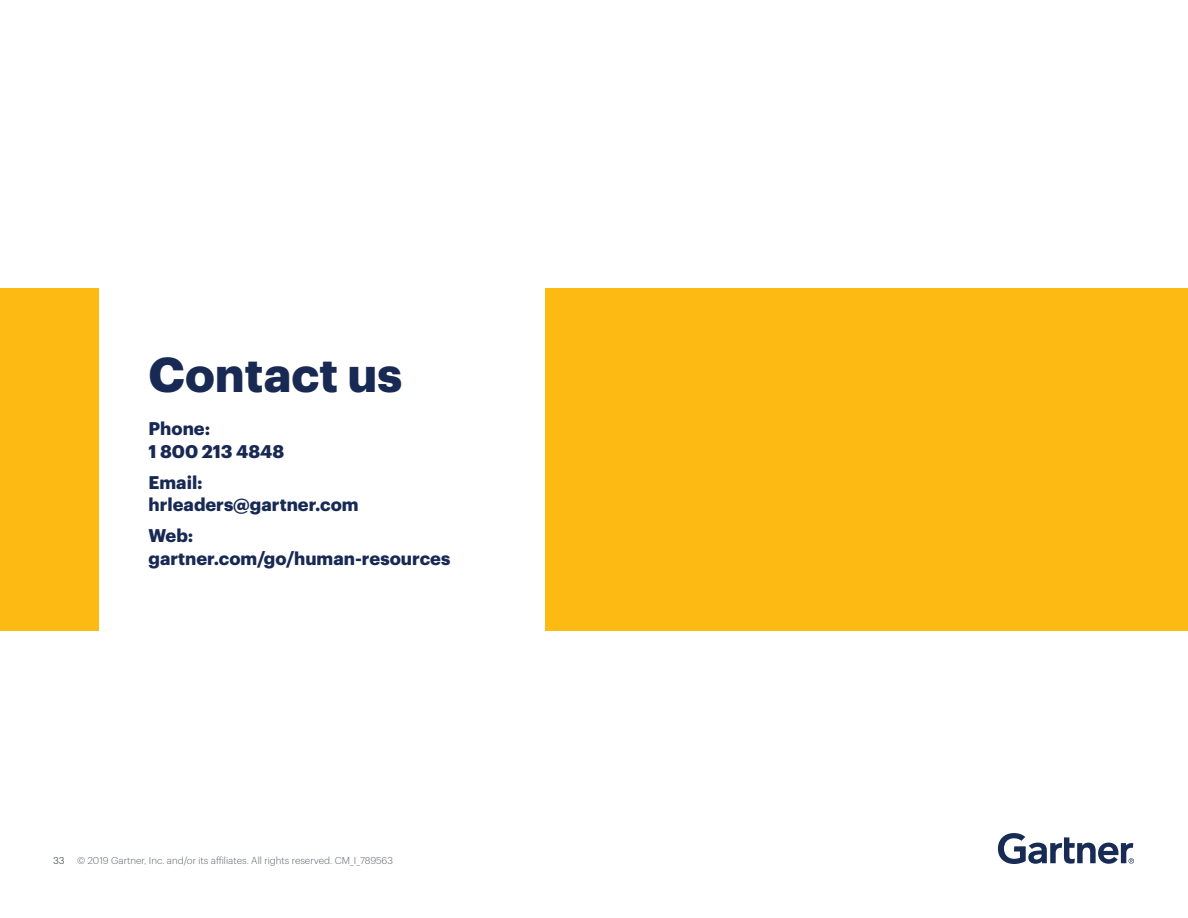
<style>
.page{position:relative;width:1188px;height:918px;background:#fff}
.page>*{position:absolute;margin:0;border:0;box-sizing:border-box;transform-origin:0 0}
.t1{font:700 48px "Graphik";color:#182a54}
.t2{font:700 18px/22.5px "Graphik";color:#182a54}
.t3{font:300 9.75px "Graphik";color:#5f636a}
.t4{font:9.75px "Graphik";color:#5f636a}
</style>
<div class="page">
<svg style="left:998px;top:833px;width:136px;height:31px"></svg>
<div style="left:0;top:288px;width:99px;height:342px;background:#fdba12"></div>
<div style="left:545px;top:288px;width:643px;height:342px;background:#fdba12"></div>
<h1 class="t1" style="left:149px;top:337px;width:255px">Contact us</h1>
<p class="t2" style="left:149px;top:416px;width:137px">Phone:<br>1 800 213 4848</p>
<p class="t2" style="left:149px;top:470px;width:212px">Email: hrleaders@gartner.com</p>
<p class="t2" style="left:149px;top:523px;width:303px">Web: gartner.com/go/human-resources</p>
<p class="t4" style="left:53px;top:853px;width:13px">33</p>
<p class="t3" style="left:77px;top:853px;width:317px">© 2019 Gartner, Inc. and/or its affiliates. All rights reserved. CM_I_789563</p>
</div>
